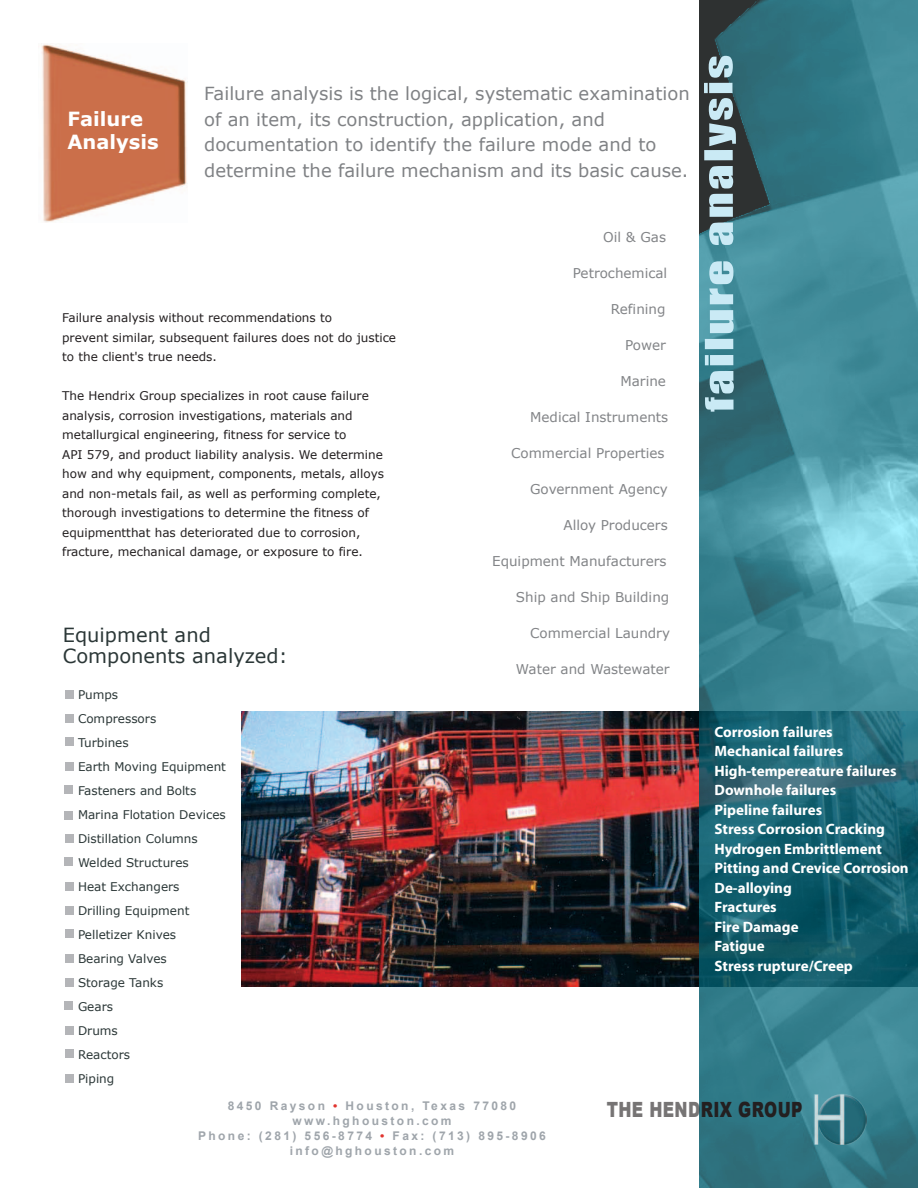
<style>
.page{position:relative;width:918px;height:1188px;background:#fff}
.page>*{position:absolute;margin:0;border:0;box-sizing:border-box;transform-origin:0 0}
.t1{font:36px "Impact";letter-spacing:.045em;color:#caeaf5;scale:1.4 1}
.t2{font:900 21px "Arial";letter-spacing:.025em;color:#231f20;scale:.75 1}
.t3{font:19.5px/21px "Verdana";color:#2b3737}
.t4{font:700 19.5px/23.4px "Verdana";color:#fff}
.t5{font:18px/25.5px "Verdana";color:#808285}
.t6{font:700 15px/19.5px "Myriad";color:#fff}
.t7{font:13.5px "Verdana";color:#828487}
.t8{font:12px/19.5px "Verdana";color:#231f20}
.t9{font:12px/24px "Verdana";color:#2b3737}
.t10{font:700 12px/15px "Arial";letter-spacing:.2em;color:#9fa5ab;text-align:center}
.s1{color:#e13530}
.s2{color:rgb(35 31 32/.62)}
</style>
<div class="page">
<img style="left:41px;top:44px;width:147px;height:178px">
<img style="left:241px;top:712px;width:459px;height:275px">
<img style="left:700px;top:0;width:218px;height:1188px">
<img style="left:813px;top:1094px;width:54px;height:51px">
<div style="left:65px;top:691px;width:9px;height:8px;background:#b4b5b8"></div>
<div style="left:65px;top:714px;width:9px;height:9px;background:#b4b5b8"></div>
<div style="left:65px;top:738px;width:9px;height:8px;background:#b4b5b8"></div>
<div style="left:65px;top:762px;width:9px;height:8px;background:#b4b5b8"></div>
<div style="left:64px;top:786px;width:9px;height:8px;background:#b4b5b8"></div>
<div style="left:65px;top:811px;width:8px;height:8px;background:#b4b5b8"></div>
<div style="left:65px;top:834px;width:9px;height:8px;background:#b4b5b8"></div>
<div style="left:65px;top:857px;width:8px;height:8px;background:#b4b5b8"></div>
<div style="left:65px;top:883px;width:9px;height:8px;background:#b4b5b8"></div>
<div style="left:65px;top:906px;width:9px;height:9px;background:#b4b5b8"></div>
<div style="left:65px;top:930px;width:9px;height:8px;background:#b4b5b8"></div>
<div style="left:65px;top:954px;width:9px;height:9px;background:#b4b5b8"></div>
<div style="left:65px;top:978px;width:9px;height:8px;background:#b4b5b8"></div>
<div style="left:65px;top:1002px;width:8px;height:8px;background:#b4b5b8"></div>
<div style="left:65px;top:1026px;width:9px;height:9px;background:#b4b5b8"></div>
<div style="left:65px;top:1049px;width:9px;height:9px;background:#b4b5b8"></div>
<div style="left:65px;top:1075px;width:9px;height:8px;background:#b4b5b8"></div>
<h3 class="t4" style="left:68px;top:107px;width:93px">Failure<br>Analysis</h3>
<h3 class="t5" style="left:204px;top:81px;width:487px">Failure analysis is the logical, systematic examination of an item, its construction, application, and documentation to identify the failure mode and to determine the failure mechanism and its basic cause.</h3>
<p class="t8" style="left:62px;top:309px;width:335px">Failure analysis without recommendations to<br>prevent similar, subsequent failures does not do justice to the client's true needs.</p>
<p class="t8" style="left:62px;top:387px;width:323px">The Hendrix Group specializes in root cause failure analysis, corrosion investigations, materials and metallurgical engineering, fitness for service to<br>API 579, and product liability analysis. We determine how and why equipment, components, metals, alloys and non-metals fail, as well as performing complete, thorough investigations to determine the fitness of equipmentthat has deteriorated due to corrosion, fracture, mechanical damage, or exposure to fire.</p>
<h3 class="t3" style="left:63px;top:625px;width:226px">Equipment and<br>Components analyzed:</h3>
<p class="t9" style="left:78px;top:683px;width:150px">Pumps<br>Compressors<br>Turbines<br>Earth Moving Equipment<br>Fasteners and Bolts<br>Marina Flotation Devices<br>Distillation Columns<br>Welded Structures<br>Heat Exchangers<br>Drilling Equipment<br>Pelletizer Knives<br>Bearing Valves<br>Storage Tanks<br>Gears<br>Drums<br>Reactors<br>Piping</p>
<p class="t7" style="left:603px;top:229px;width:64px">Oil &amp; Gas</p>
<p class="t7" style="left:573px;top:265px;width:96px">Petrochemical</p>
<p class="t7" style="left:611px;top:301px;width:56px">Refining</p>
<p class="t7" style="left:625px;top:337px;width:42px">Power</p>
<p class="t7" style="left:620px;top:373px;width:47px">Marine</p>
<p class="t7" style="left:530px;top:409px;width:140px">Medical Instruments</p>
<p class="t7" style="left:511px;top:445px;width:155px">Commercial Properties</p>
<p class="t7" style="left:530px;top:481px;width:139px">Government Agency</p>
<p class="t7" style="left:563px;top:517px;width:106px">Alloy Producers</p>
<p class="t7" style="left:492px;top:553px;width:176px">Equipment Manufacturers</p>
<p class="t7" style="left:516px;top:589px;width:155px">Ship and Ship Building</p>
<p class="t7" style="left:530px;top:625px;width:141px">Commercial Laundry</p>
<p class="t7" style="left:516px;top:661px;width:155px">Water and Wastewater</p>
<h1 class="t1" style="left:691px;top:412px;width:256px;rotate:-90deg">failure analysis</h1>
<p class="t6" style="left:714px;top:722px;width:196px">Corrosion failures<br>Mechanical failures<br>High-tempereature failures<br>Downhole failures<br>Pipeline failures<br>Stress Corrosion Cracking<br>Hydrogen Embrittlement<br>Pitting and Crevice Corrosion<br>De-alloying<br>Fractures<br>Fire Damage<br>Fatigue<br>Stress rupture/Creep</p>
<p class="t10" style="left:198px;top:1099px;width:349px">8450 Rayson <span class="s1">•</span> Houston, Texas 77080 www.hghouston.com<br>Phone: (281) 556-8774 <span class="s1">•</span> Fax: (713) 895-8906 info@hghouston.com</p>
<h2 class="t2" style="left:607px;top:1095px;width:263px"><span class="s2">THE HEND</span>RIX GROUP</h2>
</div>
